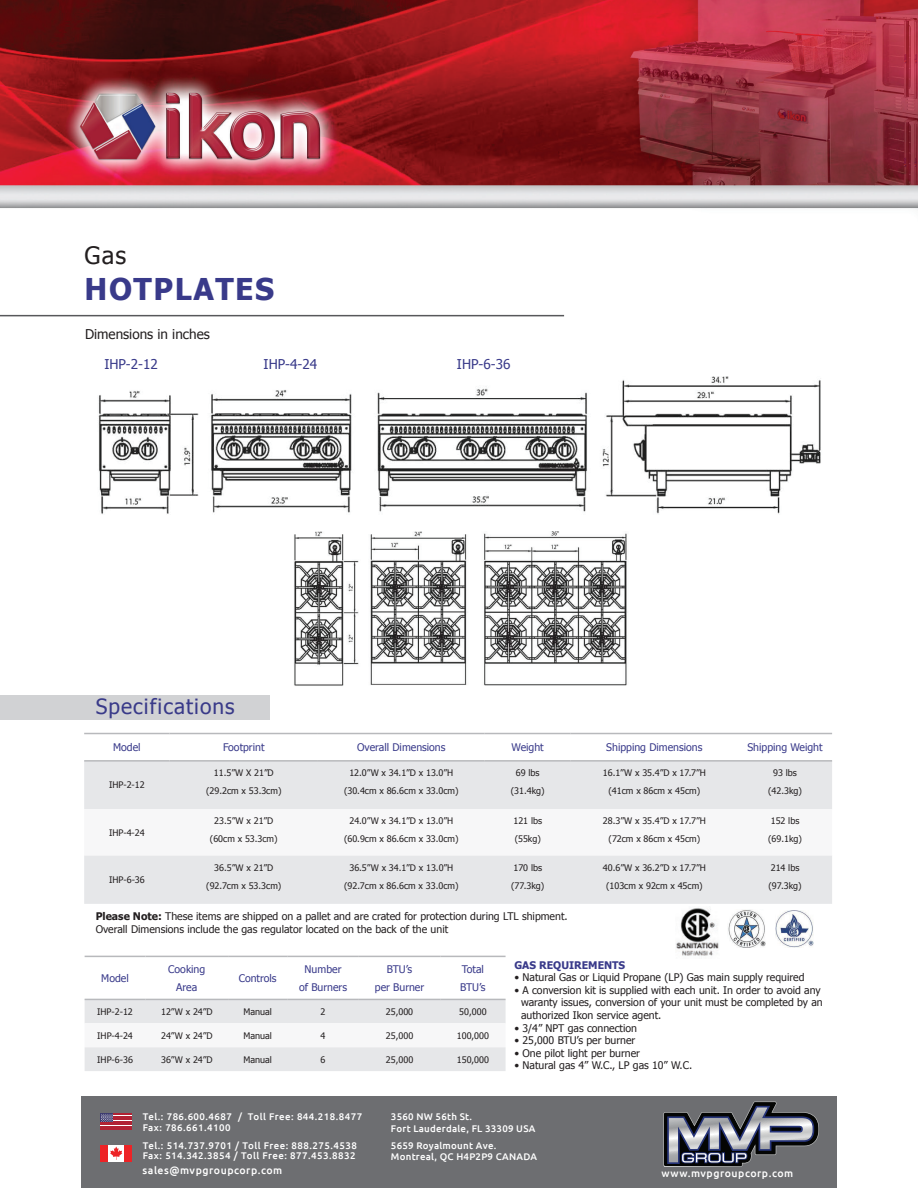
<style>
.page{position:relative;width:918px;height:1188px;background:#fff}
.page>*{position:absolute;margin:0;border:0;box-sizing:border-box;transform-origin:0 0}
.t1{font:700 30px "Tahoma";letter-spacing:.05em;color:#393a8a}
.t2{font:24px "Tahoma";color:#231f20}
.t3{font:21px "Tahoma";letter-spacing:.05em;color:#393a89}
.t4{font:13.5px "Tahoma";color:#393a8a}
.t5{font:13.5px "Tahoma";color:#231f20}
.t6{font:10.5px/12.6px "Tahoma";color:#231f20}
.t7{font:10.5px/18px "Tahoma";color:#393a8a;text-align:center}
.t8{font:500 10.5px "Ubuntu";letter-spacing:.05em;color:#fff}
.t9{font:700 10.5px "Tahoma";color:#393a8a}
.t10{font:500 9.6px/10.5px "Ubuntu";letter-spacing:.05em;color:#fff}
.t11{font:500 9.6px/11.6px "Ubuntu";letter-spacing:.025em;color:#fff}
.t12{font:9px/18px "Tahoma";color:#231f20;text-align:center}
.s1{font-weight:700}
</style>
<div class="page">
<img style="left:0;top:0;width:918px;height:210px">
<img style="left:98px;top:376px;width:723px;height:139px">
<img style="left:294px;top:531px;width:334px;height:155px">
<div style="left:0;top:695px;width:270px;height:24px;background:#d1d2d4"></div>
<div style="left:84px;top:762px;width:748px;height:142px;background:#e6e7e9"></div>
<svg style="left:84px;top:809px;width:748px;height:46px"></svg>
<hr style="left:84px;top:760px;width:86px;height:2px;background:#b8b9bc">
<hr style="left:170px;top:760px;width:148px;height:2px;background:#b8b9bc">
<hr style="left:318px;top:760px;width:167px;height:2px;background:#b8b9bc">
<hr style="left:485px;top:760px;width:86px;height:2px;background:#b8b9bc">
<hr style="left:571px;top:760px;width:167px;height:2px;background:#b8b9bc">
<hr style="left:738px;top:760px;width:94px;height:2px;background:#b8b9bc">
<hr style="left:84px;top:733px;width:86px;height:1px;background:#b8b9bc">
<hr style="left:170px;top:733px;width:148px;height:1px;background:#b8b9bc">
<hr style="left:318px;top:733px;width:167px;height:1px;background:#b8b9bc">
<hr style="left:485px;top:733px;width:86px;height:1px;background:#b8b9bc">
<hr style="left:571px;top:733px;width:167px;height:1px;background:#b8b9bc">
<hr style="left:738px;top:733px;width:94px;height:1px;background:#b8b9bc">
<hr style="left:0;top:315px;width:564px;height:1px;background:#57585a">
<svg style="left:85px;top:1000px;width:421px;height:71px"></svg>
<hr style="left:85px;top:999px;width:61px;height:1px;background:#b8b9bc">
<hr style="left:146px;top:999px;width:82px;height:1px;background:#b8b9bc">
<hr style="left:228px;top:999px;width:59px;height:1px;background:#b8b9bc">
<hr style="left:287px;top:999px;width:72px;height:1px;background:#b8b9bc">
<hr style="left:359px;top:999px;width:81px;height:1px;background:#b8b9bc">
<hr style="left:440px;top:999px;width:66px;height:1px;background:#b8b9bc">
<hr style="left:85px;top:956px;width:61px;height:1px;background:#b8b9bc">
<hr style="left:146px;top:956px;width:82px;height:1px;background:#b8b9bc">
<hr style="left:228px;top:956px;width:59px;height:1px;background:#b8b9bc">
<hr style="left:287px;top:956px;width:72px;height:1px;background:#b8b9bc">
<hr style="left:359px;top:956px;width:81px;height:1px;background:#b8b9bc">
<hr style="left:440px;top:956px;width:66px;height:1px;background:#b8b9bc">
<img style="left:676px;top:908px;width:43px;height:48px">
<img style="left:728px;top:910px;width:38px;height:37px">
<img style="left:775px;top:910px;width:39px;height:38px">
<div style="left:81px;top:1096px;width:756px;height:92px;background:#6d6e71"></div>
<svg style="left:101px;top:1115px;width:31px;height:14px"></svg>
<hr style="left:101px;top:1113px;width:31px;height:2px;background:#b12234">
<hr style="left:101px;top:1116px;width:31px;height:1px;background:#b12234">
<hr style="left:101px;top:1118px;width:31px;height:2px;background:#b12234">
<hr style="left:101px;top:1121px;width:31px;height:1px;background:#b12234">
<hr style="left:101px;top:1124px;width:31px;height:1px;background:#b12234">
<hr style="left:101px;top:1126px;width:31px;height:1px;background:#b12234">
<hr style="left:101px;top:1129px;width:31px;height:1px;background:#b12234">
<div style="left:101px;top:1113px;width:12px;height:9px;background:#3d3b6f"></div>
<svg style="left:101px;top:1114px;width:12px;height:8px"></svg>
<div style="left:101px;top:1145px;width:31px;height:16px;background:#ed2326"></div>
<div style="left:108px;top:1145px;width:16px;height:16px;background:#fff"></div>
<svg style="left:110px;top:1147px;width:12px;height:13px"></svg>
<svg style="left:663px;top:1102px;width:156px;height:65px"></svg>
<h2 class="t2" style="left:85px;top:240px;width:43px">Gas</h2>
<h1 class="t1" style="left:85px;top:268px;width:191px">HOTPLATES</h1>
<h3 class="t5" style="left:85px;top:325px;width:126px">Dimensions in inches</h3>
<h3 class="t4" style="left:104px;top:355px;width:55px">IHP-2-12</h3>
<h3 class="t4" style="left:264px;top:355px;width:55px">IHP-4-24</h3>
<h3 class="t4" style="left:457px;top:355px;width:55px">IHP-6-36</h3>
<h3 class="t3" style="left:96px;top:692px;width:141px">Specifications</h3>
<p class="t7" style="left:113px;top:738px;width:29px">Model</p>
<p class="t7" style="left:223px;top:738px;width:43px">Footprint</p>
<p class="t7" style="left:357px;top:738px;width:90px">Overall Dimensions</p>
<p class="t7" style="left:512px;top:738px;width:34px">Weight</p>
<p class="t7" style="left:606px;top:738px;width:98px">Shipping Dimensions</p>
<p class="t7" style="left:747px;top:738px;width:77px">Shipping Weight</p>
<p class="t12" style="left:109px;top:776px;width:37px">IHP-2-12</p>
<p class="t12" style="left:206px;top:764px;width:77px">11.5”W X 21”D (29.2cm x 53.3cm)</p>
<p class="t12" style="left:344px;top:764px;width:116px">12.0”W x 34.1”D x 13.0”H (30.4cm x 86.6cm x 33.0cm)</p>
<p class="t12" style="left:511px;top:764px;width:35px">69 lbs (31.4kg)</p>
<p class="t12" style="left:603px;top:764px;width:105px">16.1”W x 35.4”D x 17.7”H (41cm x 86cm x 45cm)</p>
<p class="t12" style="left:768px;top:764px;width:35px">93 lbs (42.3kg)</p>
<p class="t12" style="left:109px;top:823px;width:37px">IHP-4-24</p>
<p class="t12" style="left:210px;top:812px;width:69px">23.5”W x 21”D (60cm x 53.3cm)</p>
<p class="t12" style="left:344px;top:812px;width:116px">24.0”W x 34.1”D x 13.0”H (60.9cm x 86.6cm x 33.0cm)</p>
<p class="t12" style="left:513px;top:812px;width:30px;text-align:left">121 lbs (55kg)</p>
<p class="t12" style="left:603px;top:812px;width:105px">28.3”W x 35.4”D x 17.7”H (72cm x 86cm x 45cm)</p>
<p class="t12" style="left:768px;top:812px;width:35px;text-align:left">152 lbs (69.1kg)</p>
<p class="t12" style="left:109px;top:870px;width:37px">IHP-6-36</p>
<p class="t12" style="left:206px;top:858px;width:77px">36.5”W x 21”D (92.7cm x 53.3cm)</p>
<p class="t12" style="left:344px;top:858px;width:116px">36.5”W x 34.1”D x 13.0”H (92.7cm x 86.6cm x 33.0cm)</p>
<p class="t12" style="left:511px;top:858px;width:35px;text-align:left">170 lbs (77.3kg)</p>
<p class="t12" style="left:603px;top:858px;width:105px">40.6”W x 36.2”D x 17.7”H (103cm x 92cm x 45cm)</p>
<p class="t12" style="left:768px;top:858px;width:35px;text-align:left">214 lbs (97.3kg)</p>
<p class="t6" style="left:96px;top:909px;width:474px"><span class="s1">Please Note:</span> These items are shipped on a pallet and are crated for protection during LTL shipment.<br>Overall Dimensions include the gas regulator located on the back of the unit</p>
<p class="t7" style="left:101px;top:969px;width:29px">Model</p>
<p class="t7" style="left:168px;top:960px;width:39px">Cooking<br>Area</p>
<p class="t7" style="left:239px;top:969px;width:39px">Controls</p>
<p class="t7" style="left:299px;top:960px;width:50px">Number of Burners</p>
<p class="t7" style="left:375px;top:960px;width:51px">BTU’s<br>per Burner</p>
<p class="t7" style="left:460px;top:960px;width:27px;text-align:left">Total<br>BTU’s</p>
<p class="t12" style="left:97px;top:1002px;width:37px">IHP-2-12</p>
<p class="t12" style="left:161px;top:1002px;width:53px">12”W x 24”D</p>
<p class="t12" style="left:243px;top:1002px;width:30px">Manual</p>
<p class="t12" style="left:321px;top:1002px;width:6px">2</p>
<p class="t12" style="left:386px;top:1002px;width:29px">25,000</p>
<p class="t12" style="left:459px;top:1002px;width:29px">50,000</p>
<p class="t12" style="left:97px;top:1026px;width:37px">IHP-4-24</p>
<p class="t12" style="left:161px;top:1026px;width:53px">24”W x 24”D</p>
<p class="t12" style="left:243px;top:1026px;width:30px">Manual</p>
<p class="t12" style="left:321px;top:1026px;width:6px">4</p>
<p class="t12" style="left:386px;top:1026px;width:29px">25,000</p>
<p class="t12" style="left:457px;top:1026px;width:34px">100,000</p>
<p class="t12" style="left:97px;top:1050px;width:37px">IHP-6-36</p>
<p class="t12" style="left:161px;top:1050px;width:53px">36”W x 24”D</p>
<p class="t12" style="left:243px;top:1050px;width:30px">Manual</p>
<p class="t12" style="left:321px;top:1050px;width:6px">6</p>
<p class="t12" style="left:386px;top:1050px;width:29px">25,000</p>
<p class="t12" style="left:457px;top:1050px;width:34px">150,000</p>
<p class="t9" style="left:514px;top:957px;width:112px">GAS REQUIREMENTS</p>
<p class="t6" style="left:514px;top:971px;width:292px">• Natural Gas or Liquid Propane (LP) Gas main supply required</p>
<p class="t6" style="left:521px;top:983px;width:303px;text-indent:-7px">• A conversion kit is supplied with each unit. In order to avoid any waranty issues, conversion of your unit must be completed by an authorized Ikon service agent.</p>
<p class="t6" style="left:514px;top:1021px;width:124px">• 3/4” NPT gas connection</p>
<p class="t6" style="left:514px;top:1034px;width:122px">• 25,000 BTU’s per burner</p>
<p class="t6" style="left:514px;top:1046px;width:127px">• One pilot light per burner</p>
<p class="t6" style="left:514px;top:1059px;width:179px">• Natural gas 4” W.C., LP gas 10” W.C.</p>
<p class="t10" style="left:143px;top:1111px;width:221px">Tel.: 786.600.4687 / Toll Free: 844.218.8477<br>Fax: 786.661.4100</p>
<p class="t10" style="left:143px;top:1140px;width:215px">Tel.: 514.737.9701 / Toll Free: 888.275.4538<br>Fax: 514.342.3854 / Toll Free: 877.453.8832</p>
<p class="t8" style="left:143px;top:1164px;width:141px">sales@mvpgroupcorp.com</p>
<p class="t11" style="left:391px;top:1111px;width:146px">3560 NW 56th St.<br>Fort Lauderdale, FL 33309 USA</p>
<p class="t11" style="left:391px;top:1139px;width:148px">5659 Royalmount Ave.<br>Montreal, QC H4P2P9 CANADA</p>
<p class="t8" style="left:662px;top:1167px;width:133px">www.mvpgroupcorp.com</p>
</div>
